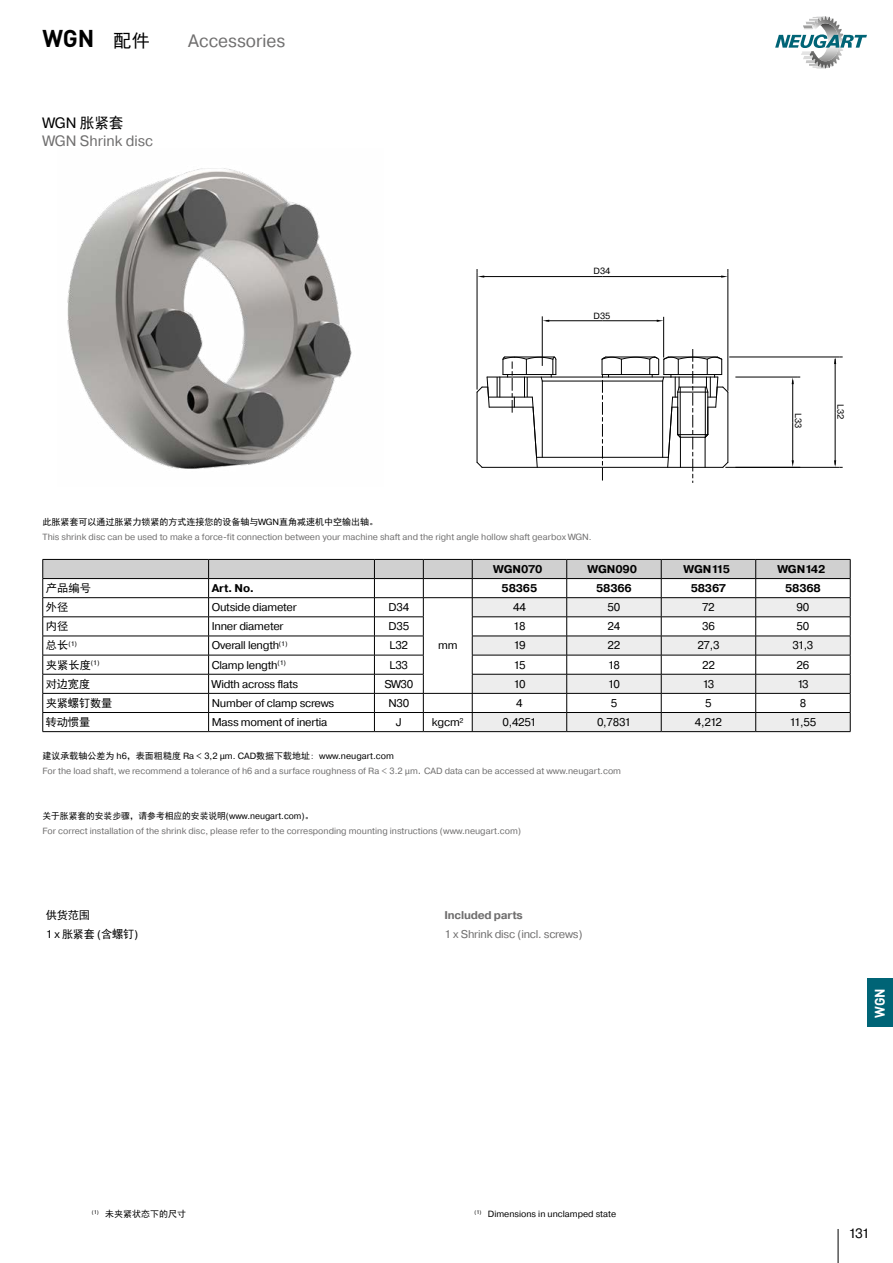
<style>
.page{position:relative;width:893px;height:1263px;background:#fff}
.page>*{position:absolute;margin:0;border:0;box-sizing:border-box;transform-origin:0 0}
.t1{font:700 24px "DIN Pro";color:#000}
.t2{font:18px "Pragmatica";color:#706f6f}
.t3{font:18px "Sim Hei";color:#000}
.t4{font:15px/18px "Pragmatica";color:#706f6f}
.t5{font:700 13.8px "DIN Pro";color:#fff;scale:.96 1}
.t6{font:13.5px "Pragmatica";color:#000}
.t7{font:11.25px "Pragmatica";letter-spacing:-.02em;color:#000}
.t8{font:700 11.25px "Pragmatica";letter-spacing:-.02em;color:#000}
.t9{font:11.25px/19.2px "Sim Hei";letter-spacing:-.02em;color:#000}
.t10{font:11.25px "Pragmatica";letter-spacing:-.02em;color:#706f6f}
.t11{font:700 11.25px "Pragmatica";letter-spacing:-.02em;color:#706f6f}
.t12{font:9px/15px "Pragmatica";color:#706f6f}
.t13{font:9px "Sim Hei";color:#000}
.t14{font:9px "Pragmatica";color:#000}
.t15{font:6.75px "Pragmatica";color:#000}
.s1{color:#000}
.s2{font-family:"Sim Hei";color:#000}
.s3{font-family:"Pragmatica"}
.s4{font-family:"Sim Hei";font-size:11.25px}
.s5{font-size:11.25px}
</style>
<div class="page">
<svg style="left:775px;top:16px;width:92px;height:53px"></svg>
<hr style="left:838px;top:1229px;width:1px;height:34px;background:#000">
<img style="left:67px;top:168px;width:285px;height:301px">
<hr style="left:487px;top:377px;width:184px;height:1px;background:#000">
<hr style="left:542px;top:381px;width:121px;height:1px;background:#000">
<hr style="left:488px;top:397px;width:44px;height:1px;background:#000">
<hr style="left:537px;top:457px;width:131px;height:1px;background:#000">
<hr style="left:489px;top:407px;width:44px;height:1px;background:#000">
<hr style="left:482px;top:467px;width:241px;height:1px;background:#000">
<svg style="left:476px;top:461px;width:7px;height:7px"></svg>
<svg style="left:476px;top:376px;width:14px;height:32px"></svg>
<hr style="left:477px;top:392px;width:1px;height:70px;background:#000">
<hr style="left:728px;top:272px;width:1px;height:119px;background:#000">
<hr style="left:477px;top:272px;width:1px;height:118px;background:#000">
<hr style="left:602px;top:276px;width:121px;height:1px;background:#000">
<hr style="left:483px;top:276px;width:119px;height:1px;background:#000">
<hr style="left:663px;top:317px;width:1px;height:41px;background:#000">
<hr style="left:542px;top:316px;width:1px;height:50px;background:#000">
<hr style="left:602px;top:320px;width:57px;height:1px;background:#000">
<hr style="left:546px;top:320px;width:56px;height:1px;background:#000">
<hr style="left:735px;top:467px;width:104px;height:1px;background:#000">
<hr style="left:729px;top:357px;width:110px;height:1px;background:#000">
<hr style="left:835px;top:412px;width:1px;height:53px;background:#000">
<hr style="left:835px;top:359px;width:1px;height:53px;background:#000">
<hr style="left:725px;top:467px;width:72px;height:1px;background:#000">
<hr style="left:735px;top:377px;width:62px;height:1px;background:#000">
<hr style="left:792px;top:422px;width:1px;height:41px;background:#000">
<hr style="left:792px;top:380px;width:1px;height:42px;background:#000">
<svg style="left:497px;top:356px;width:60px;height:112px"></svg>
<svg style="left:601px;top:350px;width:128px;height:132px"></svg>
<svg style="left:721px;top:269px;width:8px;height:9px"></svg>
<svg style="left:477px;top:269px;width:7px;height:9px"></svg>
<svg style="left:834px;top:357px;width:9px;height:7px"></svg>
<svg style="left:792px;top:377px;width:8px;height:7px"></svg>
<svg style="left:792px;top:460px;width:8px;height:7px"></svg>
<svg style="left:834px;top:460px;width:9px;height:8px"></svg>
<div style="left:867px;top:978px;width:26px;height:49px;background:#006476"></div>
<hr style="left:43px;top:731px;width:166px;height:1px;background:#000">
<hr style="left:209px;top:731px;width:165px;height:1px;background:#000">
<hr style="left:374px;top:731px;width:49px;height:1px;background:#000">
<hr style="left:423px;top:731px;width:49px;height:1px;background:#000">
<hr style="left:472px;top:731px;width:95px;height:1px;background:#000">
<hr style="left:567px;top:731px;width:94px;height:1px;background:#000">
<hr style="left:661px;top:731px;width:95px;height:1px;background:#000">
<hr style="left:756px;top:731px;width:94px;height:1px;background:#000">
<svg style="left:43px;top:559px;width:808px;height:172px"></svg>
<hr style="left:472px;top:693px;width:95px;height:1px;background:#000">
<hr style="left:567px;top:693px;width:94px;height:1px;background:#000">
<hr style="left:661px;top:693px;width:95px;height:1px;background:#000">
<hr style="left:756px;top:693px;width:94px;height:1px;background:#000">
<h1 class="t1" style="left:43px;top:19px;width:53px">WGN</h1>
<h2 class="t3" style="left:114px;top:31px;width:37px">配件</h2>
<h2 class="t2" style="left:188px;top:29px;width:99px">Accessories</h2>
<h3 class="t4" style="left:43px;top:114px;width:112px"><span class="s1">WGN</span> <span class="s2">胀紧套<br></span>WGN Shrink disc</h3>
<p class="t14" style="left:594px;top:266px;width:18px">D34</p>
<p class="t14" style="left:594px;top:310px;width:18px">D35</p>
<p class="t14" style="left:804px;top:413px;width:17px;rotate:90deg">L33</p>
<p class="t14" style="left:846px;top:404px;width:17px;rotate:90deg">L32</p>
<p class="t13" style="left:43px;top:517px;width:337px">此胀紧套可以通过胀紧力锁紧的方式连接您的设备轴与<span class="s3">WGN</span>直角减速机中空输出轴。</p>
<p class="t12" style="left:43px;top:530px;width:551px">This shrink disc can be used to make a force-fit connection between your machine shaft and the right angle hollow shaft gearbox WGN.</p>
<p class="t8" style="left:493px;top:562px;width:51px">WGN070</p>
<p class="t8" style="left:588px;top:562px;width:51px">WGN090</p>
<p class="t8" style="left:683px;top:562px;width:48px">WGN115</p>
<p class="t8" style="left:777px;top:562px;width:50px">WGN142</p>
<p class="t9" style="left:46px;top:578px;width:46px">产品编号</p>
<p class="t8" style="left:212px;top:581px;width:44px">Art. No.</p>
<p class="t8" style="left:502px;top:581px;width:37px">58365</p>
<p class="t8" style="left:596px;top:581px;width:37px">58366</p>
<p class="t8" style="left:691px;top:581px;width:37px">58367</p>
<p class="t8" style="left:785px;top:581px;width:37px">58368</p>
<p class="t9" style="left:46px;top:598px;width:24px">外径</p>
<p class="t7" style="left:212px;top:600px;width:87px">Outside diameter</p>
<p class="t7" style="left:389px;top:600px;width:22px">D34</p>
<p class="t7" style="left:438px;top:639px;width:21px">mm</p>
<p class="t7" style="left:513px;top:600px;width:14px">44</p>
<p class="t7" style="left:608px;top:600px;width:14px">50</p>
<p class="t7" style="left:702px;top:600px;width:14px">72</p>
<p class="t7" style="left:796px;top:600px;width:14px">90</p>
<p class="t9" style="left:46px;top:617px;width:24px">内径</p>
<p class="t7" style="left:212px;top:619px;width:74px">Inner diameter</p>
<p class="t7" style="left:388px;top:619px;width:22px">D35</p>
<p class="t7" style="left:513px;top:619px;width:14px">18</p>
<p class="t7" style="left:608px;top:619px;width:14px">24</p>
<p class="t7" style="left:702px;top:619px;width:14px">36</p>
<p class="t7" style="left:796px;top:619px;width:14px">50</p>
<p class="t15" style="left:46px;top:639px;width:33px"><span class="s4">总长</span>(1)</p>
<p class="t7" style="left:212px;top:639px;width:77px">Overall length<sup>(1)</sup></p>
<p class="t7" style="left:390px;top:639px;width:20px">L32</p>
<p class="t7" style="left:513px;top:639px;width:14px">19</p>
<p class="t7" style="left:608px;top:639px;width:14px">22</p>
<p class="t7" style="left:697px;top:639px;width:24px">27,3</p>
<p class="t7" style="left:792px;top:639px;width:22px">31,3</p>
<p class="t9" style="left:46px;top:655px;width:55px">夹紧长度<sup>(1)</sup></p>
<p class="t7" style="left:212px;top:658px;width:76px">Clamp length<sup>(1)</sup></p>
<p class="t7" style="left:390px;top:658px;width:20px">L33</p>
<p class="t7" style="left:513px;top:658px;width:14px">15</p>
<p class="t7" style="left:608px;top:658px;width:14px">18</p>
<p class="t7" style="left:702px;top:658px;width:14px">22</p>
<p class="t7" style="left:797px;top:658px;width:14px">26</p>
<p class="t9" style="left:46px;top:674px;width:46px">对边宽度</p>
<p class="t7" style="left:212px;top:677px;width:88px">Width across flats</p>
<p class="t7" style="left:384px;top:677px;width:31px">SW30</p>
<p class="t7" style="left:513px;top:677px;width:14px">10</p>
<p class="t7" style="left:608px;top:677px;width:14px">10</p>
<p class="t7" style="left:703px;top:677px;width:13px">13</p>
<p class="t7" style="left:797px;top:677px;width:13px">13</p>
<p class="t9" style="left:46px;top:693px;width:68px">夹紧螺钉数量</p>
<p class="t7" style="left:212px;top:696px;width:124px">Number of clamp screws</p>
<p class="t7" style="left:388px;top:696px;width:22px">N30</p>
<p class="t7" style="left:516px;top:696px;width:8px">4</p>
<p class="t7" style="left:611px;top:696px;width:8px">5</p>
<p class="t7" style="left:705px;top:696px;width:8px">5</p>
<p class="t7" style="left:800px;top:696px;width:8px">8</p>
<p class="t9" style="left:46px;top:712px;width:46px">转动惯量</p>
<p class="t7" style="left:212px;top:715px;width:117px">Mass moment of inertia</p>
<p class="t7" style="left:396px;top:715px;width:7px">J</p>
<p class="t7" style="left:432px;top:715px;width:33px">kgcm²</p>
<p class="t7" style="left:502px;top:715px;width:36px">0,4251</p>
<p class="t7" style="left:597px;top:715px;width:35px">0,7831</p>
<p class="t7" style="left:695px;top:715px;width:29px">4,212</p>
<p class="t7" style="left:790px;top:715px;width:28px">11,55</p>
<p class="t12" style="left:43px;top:749px;width:580px"><span class="s2">建议承载轴公差为</span> <span class="s1">h6</span><span class="s2">，表面粗糙度</span> <span class="s1">Ra &lt; 3,2 μm. CAD</span><span class="s2">数据下载地址:</span> <span class="s1">www.neugart.com<br></span>For the load shaft, we recommend a tolerance of h6 and a surface roughness of Ra &lt; 3.2 µm<span class="s5">.</span> CAD data can be accessed at www.neugart.com</p>
<p class="t13" style="left:43px;top:811px;width:272px">关于胀紧套的安装步骤，请参考相应的安装说明<span class="s3">(www.neugart.com)</span>。</p>
<p class="t12" style="left:43px;top:824px;width:480px">For correct installation of the shrink disc, please refer to the corresponding mounting instructions (www.neugart.com)</p>
<p class="t9" style="left:46px;top:906px;width:94px">供货范围<br><span class="s3">1 x</span> 胀紧套 <span class="s3">(</span>含螺钉<span class="s3">)</span></p>
<p class="t11" style="left:445px;top:908px;width:80px">Included parts</p>
<p class="t10" style="left:445px;top:928px;width:139px">1 x Shrink disc (incl. screws)</p>
<h3 class="t5" style="left:869px;top:1018px;width:32px;rotate:-90deg">WGN</h3>
<p class="t13" style="left:92px;top:1209px;width:96px"><sup>(1)</sup> 未夹紧状态下的尺寸</p>
<p class="t14" style="left:474px;top:1208px;width:143px"><sup>(1)</sup> Dimensions in unclamped state</p>
<h3 class="t6" style="left:848px;top:1225px;width:23px">131</h3>
</div>
